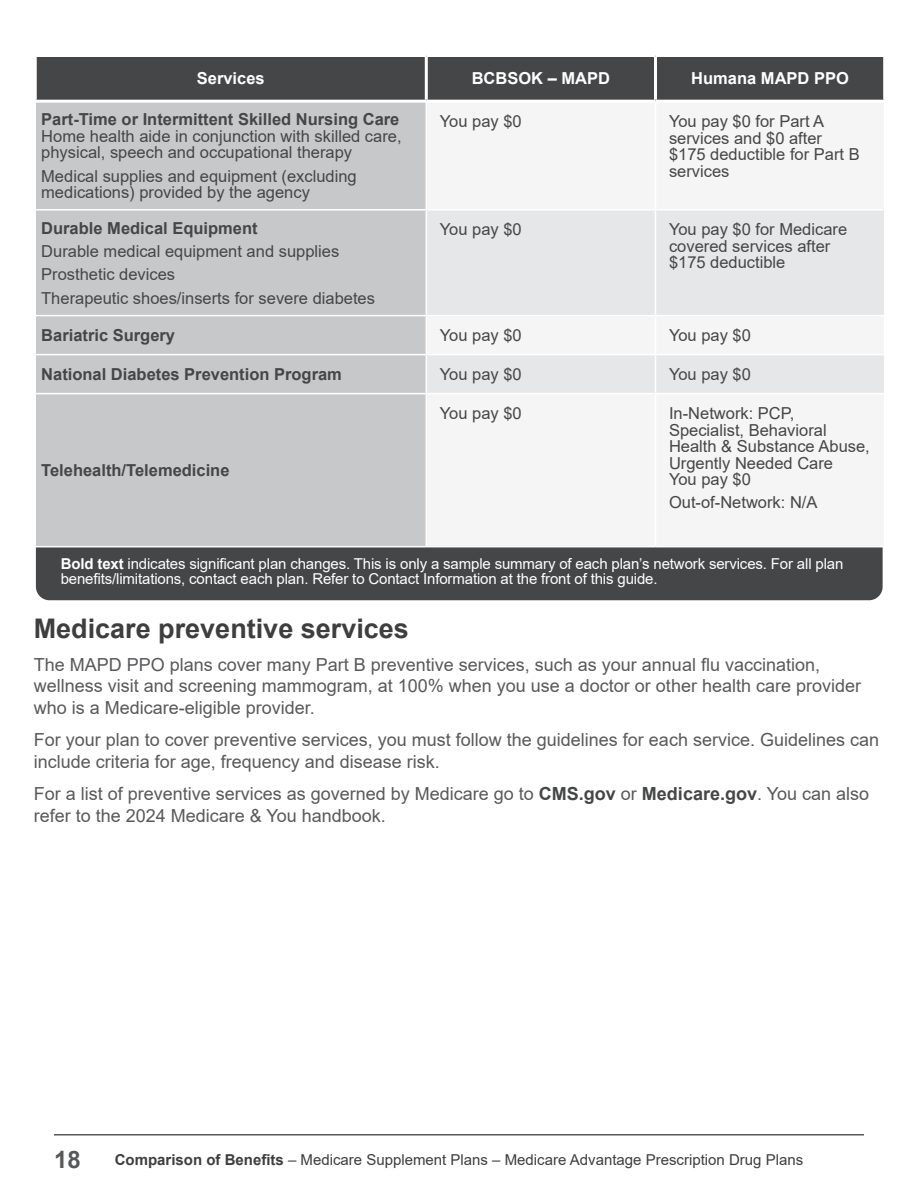
<style>
.page{position:relative;width:918px;height:1188px;background:#fff}
.page>*{position:absolute;margin:0;border:0;box-sizing:border-box;transform-origin:0 0}
._12-_H2__Section_Subhead{font:700 27px "Arial";color:#3e3e3f}
.t1{font:700 24px "Arial";color:#57585a}
._20-Normal_Text{font:18px/21.6px "Arial";color:#59595c}
._34-GRID-normal_text{font:16.5px/16.5px "Arial";color:#454647}
._34-GRID-normal_text-2{font:700 16.5px "Arial";color:#454647}
._31-GRID-top_header{font:700 16.5px "Arial";color:#fff}
._35-GRID-footnotes{font:15px/15px "Arial";letter-spacing:-.01em;color:#fff}
.t2{font:15px "Arial";color:#3e3e3f}
.s1{font-weight:700}
.s2{font-weight:700;color:#454647}
</style>
<div class="page">
<div style="left:36px;top:547px;width:847px;height:53px;background:#454647"></div>
<div style="left:37px;top:57px;width:846px;height:43px;background:#454647"></div>
<div style="left:36px;top:103px;width:390px;height:443px;background:#c7c8ca"></div>
<svg style="left:427px;top:211px;width:457px;height:182px;fill:#e6e7e9"></svg>
<hr style="left:425px;top:57px;width:3px;height:43px;background:#fff">
<hr style="left:654px;top:57px;width:3px;height:43px;background:#fff">
<hr style="left:34px;top:209px;width:393px;height:2px;background:#fff">
<hr style="left:34px;top:315px;width:393px;height:1px;background:#fff">
<hr style="left:34px;top:354px;width:393px;height:1px;background:#fff">
<hr style="left:34px;top:393px;width:393px;height:1px;background:#fff">
<hr style="left:655px;top:211px;width:1px;height:104px;background:#fff">
<hr style="left:427px;top:315px;width:229px;height:1px;background:#fff">
<hr style="left:656px;top:315px;width:229px;height:1px;background:#fff">
<hr style="left:655px;top:316px;width:1px;height:38px;background:#fff">
<hr style="left:427px;top:354px;width:229px;height:1px;background:#fff">
<hr style="left:656px;top:354px;width:229px;height:1px;background:#fff">
<hr style="left:655px;top:355px;width:1px;height:38px;background:#fff">
<hr style="left:54px;top:1134px;width:810px;height:2px;background:#57585a">
<p class="_31-GRID-top_header" style="left:197px;top:67px;width:69px">Services</p>
<p class="_31-GRID-top_header" style="left:472px;top:67px;width:140px">BCBSOK – MAPD</p>
<p class="_31-GRID-top_header" style="left:691px;top:67px;width:159px">Humana MAPD PPO</p>
<p class="_34-GRID-normal_text" style="left:41px;top:111px;width:362px"><span class="s1">Part-Time or Intermittent Skilled Nursing Care<br></span>Home health aide in conjunction with skilled care, physical, speech and occupational therapy</p>
<p class="_34-GRID-normal_text" style="left:41px;top:168px;width:317px">Medical supplies and equipment (excluding medications) provided by the agency</p>
<p class="_34-GRID-normal_text" style="left:440px;top:113px;width:83px">You pay $0</p>
<p class="_34-GRID-normal_text" style="left:669px;top:113px;width:192px">You pay $0 for Part A services and $0 after $175 deductible for Part B services</p>
<p class="_34-GRID-normal_text-2" style="left:41px;top:216px;width:218px">Durable Medical Equipment</p>
<p class="_34-GRID-normal_text" style="left:41px;top:243px;width:300px">Durable medical equipment and supplies</p>
<p class="_34-GRID-normal_text" style="left:41px;top:266px;width:135px">Prosthetic devices</p>
<p class="_34-GRID-normal_text" style="left:41px;top:289px;width:335px">Therapeutic shoes/inserts for severe diabetes</p>
<p class="_34-GRID-normal_text" style="left:440px;top:221px;width:83px">You pay $0</p>
<p class="_34-GRID-normal_text" style="left:669px;top:221px;width:180px">You pay $0 for Medicare covered services after $175 deductible</p>
<p class="_34-GRID-normal_text-2" style="left:41px;top:324px;width:135px">Bariatric Surgery</p>
<p class="_34-GRID-normal_text" style="left:440px;top:327px;width:83px">You pay $0</p>
<p class="_34-GRID-normal_text" style="left:669px;top:327px;width:83px">You pay $0</p>
<p class="_34-GRID-normal_text-2" style="left:41px;top:363px;width:302px">National Diabetes Prevention Program</p>
<p class="_34-GRID-normal_text" style="left:440px;top:366px;width:83px">You pay $0</p>
<p class="_34-GRID-normal_text" style="left:669px;top:366px;width:83px">You pay $0</p>
<p class="_34-GRID-normal_text-2" style="left:41px;top:459px;width:190px">Telehealth/Telemedicine</p>
<p class="_34-GRID-normal_text" style="left:440px;top:405px;width:83px">You pay $0</p>
<p class="_34-GRID-normal_text" style="left:669px;top:405px;width:202px">In-Network: PCP,<br>Specialist, Behavioral<br>Health &amp; Substance Abuse,<br>Urgently Needed Care<br>You pay $0</p>
<p class="_34-GRID-normal_text" style="left:669px;top:494px;width:150px">Out-of-Network: N/A</p>
<p class="_35-GRID-footnotes" style="left:61px;top:556px;width:784px"><span class="s1">Bold text</span> indicates significant plan changes. This is only a sample summary of each plan’s network services. For all plan benefits/limitations, contact each plan. Refer to Contact Information at the front of this guide.</p>
<p class="_12-_H2__Section_Subhead" style="left:34px;top:610px;width:377px">Medicare preventive services</p>
<p class="_20-Normal_Text" style="left:34px;top:654px;width:829px">The MAPD PPO plans cover many Part B preventive services, such as your annual flu vaccination, wellness visit and screening mammogram, at 100% when you use a doctor or other health care provider who is a Medicare-eligible provider.</p>
<p class="_20-Normal_Text" style="left:34px;top:729px;width:847px">For your plan to cover preventive services, you must follow the guidelines for each service. Guidelines can include criteria for age, frequency and disease risk.</p>
<p class="_20-Normal_Text" style="left:34px;top:783px;width:837px">For a list of preventive services as governed by Medicare go to <span class="s2">CMS.gov</span> or <span class="s2">Medicare.gov</span>. You can also refer to the 2024 Medicare &amp; You handbook.</p>
<h2 class="t1" style="left:54px;top:1143px;width:28px">18</h2>
<p class="t2" style="left:115px;top:1150px;width:690px"><span class="s1">Comparison of Benefits</span> – Medicare Supplement Plans – Medicare Advantage Prescription Drug Plans</p>
</div>
